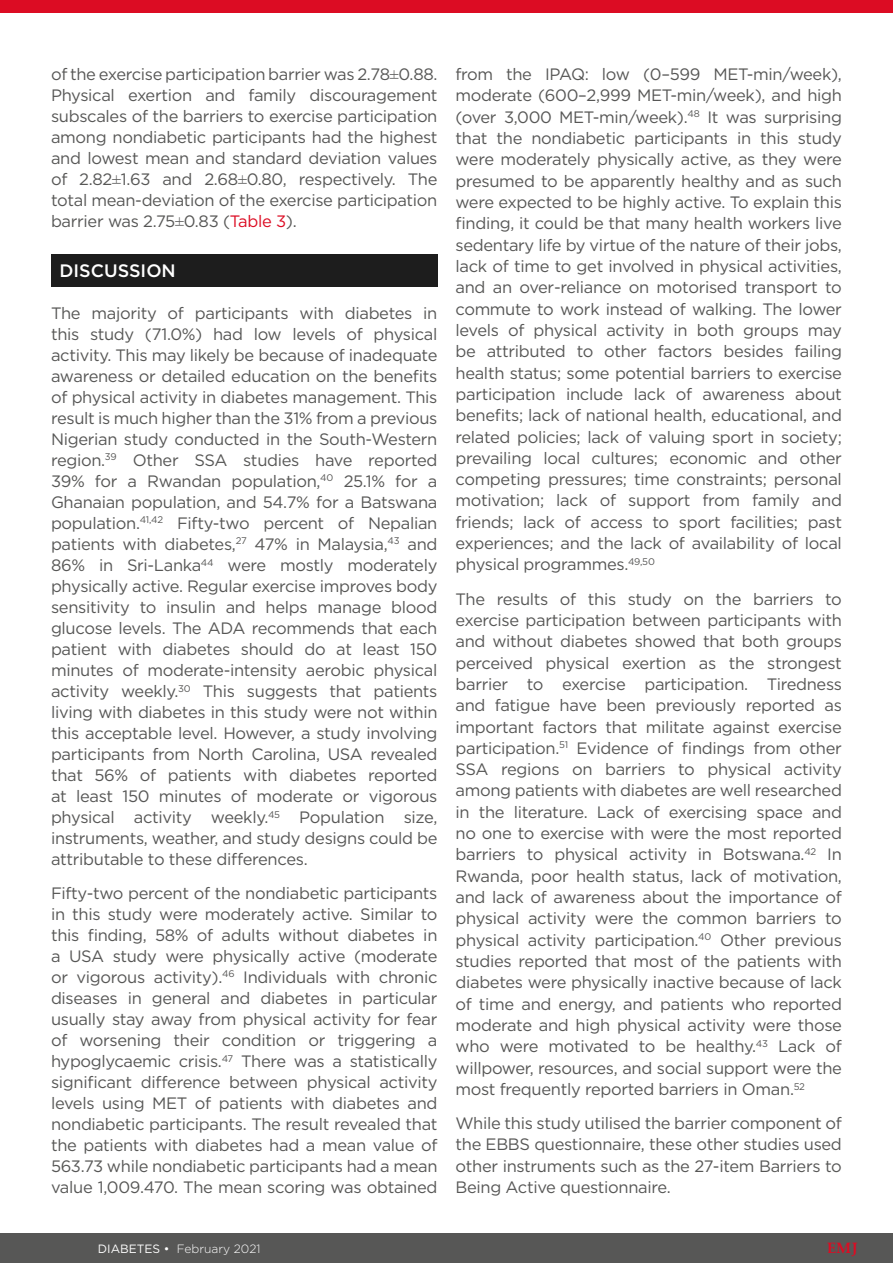
<style>
.page{position:relative;width:893px;height:1263px;background:#fff}
.page>*{position:absolute;margin:0;border:0;box-sizing:border-box;transform-origin:0 0}
.H1__Heading_1{font:500 18px "Gotham";color:#fff}
.Body_Text__Justifica{font:16.5px/21.3px "Gotham";letter-spacing:-.02em;color:#575756;text-align:justify}
.t1{font:700 15px "Palatino Linotype";color:#dc0c23}
.t2{font:300 12px "Gotham";color:#fff}
.s1{font-family:"Times New Roman"}
.s2{color:#dc0c23}
.s3{font-weight:400}
</style>
<div class="page">
<div style="left:0;top:0;width:893px;height:13px;background:#dc0c23"></div>
<div style="left:0;top:1233px;width:893px;height:30px;background:#575756"></div>
<div style="left:51px;top:254px;width:386px;height:33px;background:#1d1d1d"></div>
<p class="Body_Text__Justifica" style="left:51px;top:63px;width:388px">of the exercise participation barrier was 2.78<span class="s1">±</span>0.88.<br>Physical exertion and family discouragement subscales of the barriers to exercise participation among nondiabetic participants had the highest and lowest mean and standard deviation values of 2.82<span class="s1">±</span>1.63 and 2.68<span class="s1">±</span>0.80, respectively. The total mean-deviation of the exercise participation barrier was 2.75<span class="s1">±</span>0.83 (<span class="s2">Table 3</span>).</p>
<p class="H1__Heading_1" style="left:60px;top:258px;width:118px">DISCUSSION</p>
<p class="Body_Text__Justifica" style="left:51px;top:302px;width:388px">The majority of participants with diabetes in this study (71.0%) had low levels of physical activity. This may likely be because of inadequate awareness or detailed education on the benefits of physical activity in diabetes management. This result is much higher than the 31% from a previous Nigerian study conducted in the South-Western region.<sup>39</sup> Other SSA studies have reported 39% for a Rwandan population,<sup>40</sup> 25.1% for a Ghanaian population, and 54.7% for a Batswana population.<sup>41,42</sup> Fifty-two percent of Nepalian patients with diabetes,<sup>27</sup> 47% in Malaysia,<sup>43</sup> and 86% in Sri-Lanka<sup>44</sup> were mostly moderately physically active. Regular exercise improves body sensitivity to insulin and helps manage blood glucose levels. The ADA recommends that each patient with diabetes should do at least 150 minutes of moderate-intensity aerobic physical activity weekly.<sup>30</sup> This suggests that patients living with diabetes in this study were not within this acceptable level. However, a study involving participants from North Carolina, USA revealed that 56% of patients with diabetes reported at least 150 minutes of moderate or vigorous physical activity weekly.<sup>45</sup> Population size, instruments, weather, and study designs could be attributable to these differences.</p>
<p class="Body_Text__Justifica" style="left:51px;top:882px;width:388px">Fifty-two percent of the nondiabetic participants in this study were moderately active. Similar to this finding, 58% of adults without diabetes in a USA study were physically active (moderate or vigorous activity).<sup>46</sup> Individuals with chronic diseases in general and diabetes in particular usually stay away from physical activity for fear of worsening their condition or triggering a hypoglycaemic crisis.<sup>47</sup> There was a statistically significant difference between physical activity levels using MET of patients with diabetes and nondiabetic participants. The result revealed that the patients with diabetes had a mean value of 563.73 while nondiabetic participants had a mean value 1,009.470. The mean scoring was obtained</p>
<p class="Body_Text__Justifica" style="left:455px;top:63px;width:388px">from the IPAQ: low (0–599 MET-min/week), moderate (600–2,999 MET-min/week), and high (over 3,000 MET-min/week).<sup>48</sup> It was surprising that the nondiabetic participants in this study were moderately physically active, as they were presumed to be apparently healthy and as such were expected to be highly active. To explain this finding, it could be that many health workers live sedentary life by virtue of the nature of their jobs, lack of time to get involved in physical activities, and an over-reliance on motorised transport to commute to work instead of walking. The lower levels of physical activity in both groups may be attributed to other factors besides failing health status; some potential barriers to exercise participation include lack of awareness about benefits; lack of national health, educational, and related policies; lack of valuing sport in society; prevailing local cultures; economic and other competing pressures; time constraints; personal motivation; lack of support from family and friends; lack of access to sport facilities; past experiences; and the lack of availability of local physical programmes.<sup>49,50</sup></p>
<p class="Body_Text__Justifica" style="left:455px;top:588px;width:388px">The results of this study on the barriers to exercise participation between participants with and without diabetes showed that both groups perceived physical exertion as the strongest barrier to exercise participation. Tiredness and fatigue have been previously reported as important factors that militate against exercise participation.<sup>51</sup> Evidence of findings from other SSA regions on barriers to physical activity among patients with diabetes are well researched in the literature. Lack of exercising space and no one to exercise with were the most reported barriers to physical activity in Botswana.<sup>42</sup> In Rwanda, poor health status, lack of motivation, and lack of awareness about the importance of physical activity were the common barriers to physical activity participation.<sup>40</sup> Other previous studies reported that most of the patients with diabetes were physically inactive because of lack of time and energy, and patients who reported moderate and high physical activity were those who were motivated to be healthy.<sup>43</sup> Lack of willpower, resources, and social support were the most frequently reported barriers in Oman.<sup>52</sup></p>
<p class="Body_Text__Justifica" style="left:455px;top:1112px;width:388px">While this study utilised the barrier component of the EBBS questionnaire, these other studies used other instruments such as the 27-item Barriers to Being Active questionnaire.</p>
<p class="t2" style="left:98px;top:1241px;width:164px"><span class="s3">DIABETES •</span> February 2021</p>
<p class="t1" style="left:827px;top:1238px;width:32px">EMJ</p>
</div>
